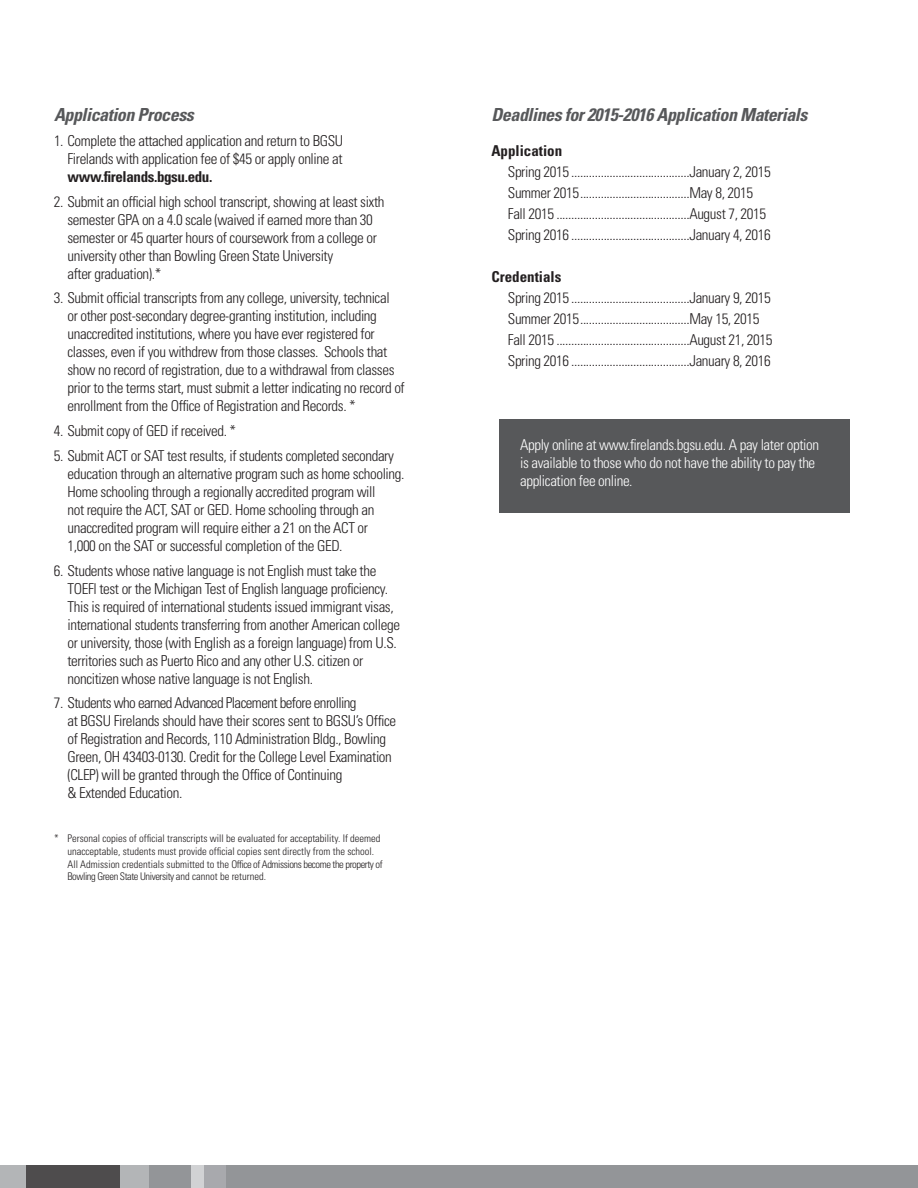
<style>
.page{position:relative;width:918px;height:1188px;background:#fff}
.page>*{position:absolute;margin:0;border:0;box-sizing:border-box;transform-origin:0 0}
.t1{font:italic 700 condensed 18px "Univers LT Std";letter-spacing:-.025em;color:#57585a}
.t2{font:300 condensed 15px/18px "Univers LT Std";letter-spacing:-.025em;color:#231f20}
.t3{font:300 condensed 15px/18px "Univers LT Std";letter-spacing:-.025em;color:#fff}
.t4{font:700 condensed 15px "Univers LT Std";letter-spacing:-.025em;color:#231f20}
.t5{font:700 condensed 15px "Univers LT Std";color:#231f20}
.t6{font:300 condensed 10.5px/12.6px "Univers LT Std";color:#231f20}
</style>
<div class="page">
<div style="left:499px;top:419px;width:351px;height:94px;background:#57585a"></div>
<div style="left:0;top:1166px;width:151px;height:22px;background:#b3b5b7"></div>
<div style="left:26px;top:1166px;width:94px;height:22px;background:#4e4c4d"></div>
<div style="left:149px;top:1166px;width:42px;height:22px;background:#939598"></div>
<div style="left:191px;top:1166px;width:18px;height:22px;background:#d1d2d4"></div>
<div style="left:204px;top:1166px;width:22px;height:22px;background:#a8a9ad"></div>
<div style="left:226px;top:1166px;width:692px;height:22px;background:#939598"></div>
<p class="t1" style="left:54px;top:104px;width:143px">Application Process</p>
<p class="t2" style="left:54px;top:132px;width:291px;text-align:right">1. Complete the attached application and return to BGSU<br>Firelands with application fee of $45 or apply online at</p>
<p class="t4" style="left:67px;top:167px;width:146px">www.firelands.bgsu.edu.</p>
<p class="t2" style="left:67px;top:192px;width:319px;text-indent:-14px">2. Submit an official high school transcript, showing at least sixth semester GPA on a 4.0 scale (waived if earned more than 30 semester or 45 quarter hours of coursework from a college or university other than Bowling Green State University<br>after graduation).*</p>
<p class="t2" style="left:67px;top:289px;width:339px;text-indent:-14px">3. Submit official transcripts from any college, university, technical<br>or other post-secondary degree-granting institution, including unaccredited institutions, where you have ever registered for classes, even if you withdrew from those classes. Schools that show no record of registration, due to a withdrawal from classes prior to the terms start, must submit a letter indicating no record of enrollment from the Office of Registration and Records. *</p>
<p class="t2" style="left:54px;top:422px;width:184px">4. Submit copy of GED if received. *</p>
<p class="t2" style="left:67px;top:447px;width:338px;text-indent:-14px">5. Submit ACT or SAT test results, if students completed secondary education through an alternative program such as home schooling.<br>Home schooling through a regionally accredited program will<br>not require the ACT, SAT or GED. Home schooling through an unaccredited program will require either a 21 on the ACT or<br>1,000 on the SAT or successful completion of the GED.</p>
<p class="t2" style="left:67px;top:561px;width:334px;text-indent:-14px">6. Students whose native language is not English must take the TOEFl test or the Michigan Test of English language proficiency.<br>This is required of international students issued immigrant visas, international students transferring from another American college or university, those (with English as a foreign language) from U.S. territories such as Puerto Rico and any other U.S. citizen or noncitizen whose native language is not English.</p>
<p class="t2" style="left:67px;top:694px;width:330px;text-indent:-14px">7. Students who earned Advanced Placement before enrolling<br>at BGSU Firelands should have their scores sent to BGSU’s Office of Registration and Records, 110 Administration Bldg., Bowling Green, OH 43403-0130. Credit for the College Level Examination (CLEP) will be granted through the Office of Continuing<br>&amp; Extended Education.</p>
<p class="t6" style="left:68px;top:832px;width:317px;text-indent:-14px">* Personal copies of official transcripts will be evaluated for acceptability. If deemed unacceptable, students must provide official copies sent directly from the school.<br>All Admission credentials submitted to the Office of Admissions become the property of Bowling Green State University and cannot be returned.</p>
<p class="t1" style="left:491px;top:104px;width:319px">Deadlines for 2015-2016 Application Materials</p>
<p class="t5" style="left:491px;top:141px;width:72px">Application</p>
<p class="t2" style="left:508px;top:161px;width:264px;line-height:21px">Spring 2015 ........................................January 2, 2015<br>Summer 2015.....................................May 8, 2015<br>Fall 2015 .............................................August 7, 2015<br>Spring 2016 ........................................January 4, 2016</p>
<p class="t5" style="left:491px;top:267px;width:72px">Credentials</p>
<p class="t2" style="left:508px;top:287px;width:266px;line-height:21px">Spring 2015 ........................................January 9, 2015<br>Summer 2015.....................................May 15, 2015<br>Fall 2015 .............................................August 21, 2015<br>Spring 2016 ........................................January 8, 2016</p>
<p class="t3" style="left:520px;top:436px;width:300px">Apply online at www.firelands.bgsu.edu. A pay later option is available to those who do not have the ability to pay the application fee online.</p>
</div>
